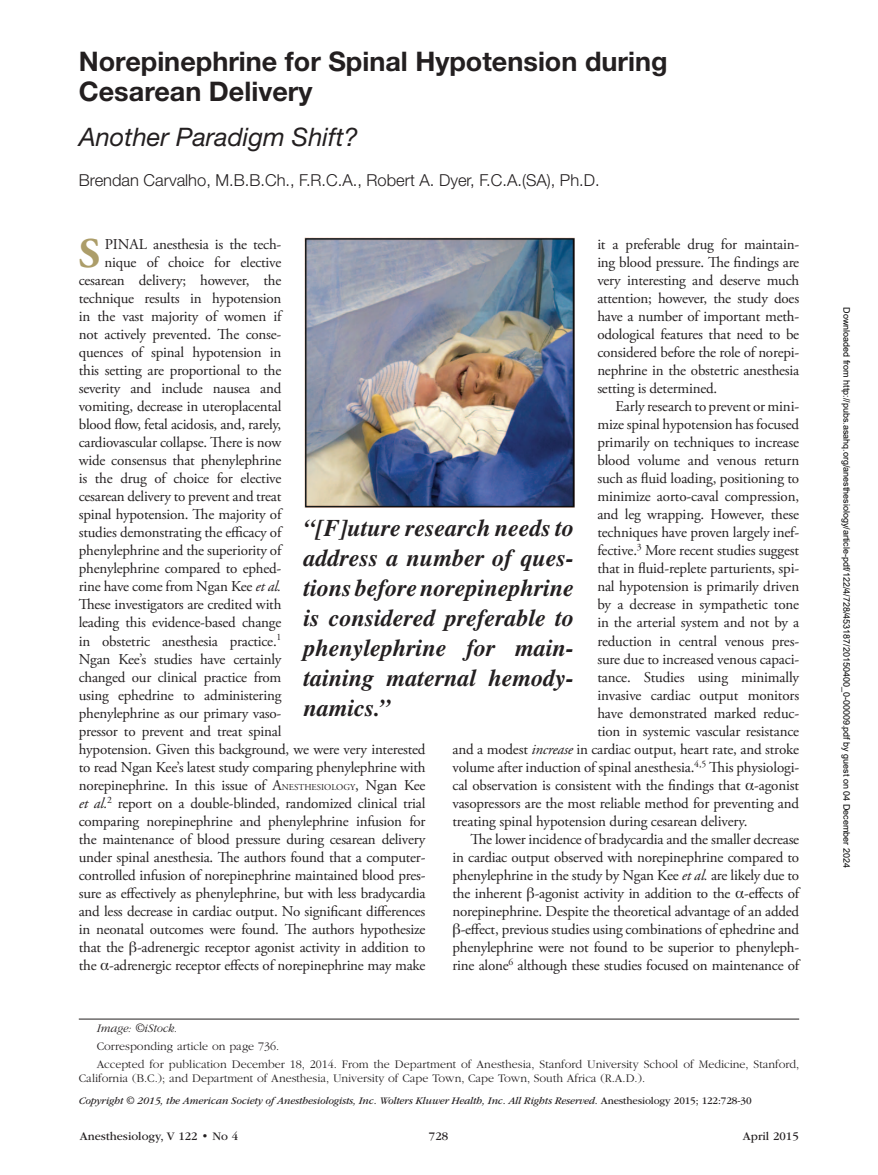
<style>
.page{position:relative;width:878px;height:1175px;background:#fff}
.page>*{position:absolute;margin:0;border:0;box-sizing:border-box;transform-origin:0 0}
.t1{font:700 42.15px "Adobe Garamond Pro";color:#ac9d69}
.t2{font:700 27px/30px "Helvetica Neue LT Std";color:#231f20}
.t3{font:italic 25.5px "Helvetica Neue LT Std";color:#231f20}
.t4{font:italic 700 24px/30px "Times";color:#231f20;text-align:justify}
.t5{font:300 16.5px "Helvetica Neue LT Std";color:#231f20}
.t6{font:15px/18px "Adobe Garamond Pro";letter-spacing:-.015em;color:#231f20;text-align:justify}
.t7{font:300 12px/18px "ITC Garamond Std";color:#231f20}
.t8{font:12px "ITC Garamond Std";color:#231f20}
.t9{font:italic 300 12px "ITC Garamond Std";color:#231f20}
.t10{font:italic 10.5px "ITC Garamond Std";letter-spacing:-.01em;color:#231f20}
.t11{font:9px "Arial";color:#000}
.s1{font-style:italic}
.s2{font-family:"Gandhari Unicode"}
.s3{font-size:9px}
.s4{font-style:normal}
</style>
<div class="page">
<hr style="left:79px;top:1018px;width:720px;height:1px;background:#231f20">
<img style="left:304px;top:238px;width:270px;height:270px">
<h2 class="t2" style="left:79px;top:45px;width:590px">Norepinephrine for Spinal Hypotension during<br>Cesarean Delivery</h2>
<h3 class="t3" style="left:79px;top:121px;width:281px">Another Paradigm Shift?</h3>
<p class="t5" style="left:79px;top:170px;width:522px">Brendan Carvalho, M.B.B.Ch., F.R.C.A., Robert A. Dyer, F.C.A.(SA), Ph.D.</p>
<h1 class="t1" style="left:79px;top:229px;width:23px">S</h1>
<p class="t6" style="left:105px;top:235px;width:178px">pinal anesthesia is the tech-</p>
<p class="t6" style="left:597px;top:235px;width:203px">it a preferable drug for maintain&shy;ing blood pressure. The findings are very interesting and deserve much attention; however, the study does have a number of important meth&shy;odological features that need to be considered before the role of norepi&shy;nephrine in the obstetric anesthesia setting is determined.</p>
<p class="t6" style="left:615px;top:398px;width:185px">Early research to prevent or mini-</p>
<p class="t6" style="left:597px;top:416px;width:203px">mize spinal hypotension has focused</p>
<p class="t6" style="left:597px;top:434px;width:203px">primarily on techniques to increase</p>
<p class="t6" style="left:597px;top:452px;width:203px">blood volume and venous return</p>
<p class="t6" style="left:597px;top:470px;width:203px">such as fluid loading, positioning to</p>
<p class="t6" style="left:597px;top:488px;width:203px">minimize aorto-caval compression,</p>
<p class="t6" style="left:597px;top:506px;width:203px">and leg wrapping. However, these</p>
<p class="t6" style="left:597px;top:524px;width:203px">techniques have proven largely inef-</p>
<p class="t6" style="left:597px;top:542px;width:203px">fective.<sup>3</sup> More recent studies suggest</p>
<p class="t6" style="left:597px;top:560px;width:203px">that in fluid-replete parturients, spi-</p>
<p class="t6" style="left:597px;top:578px;width:203px">nal hypotension is primarily driven</p>
<p class="t6" style="left:597px;top:596px;width:203px">by a decrease in sympathetic tone</p>
<p class="t6" style="left:597px;top:614px;width:203px">in the arterial system and not by a</p>
<p class="t6" style="left:597px;top:632px;width:203px">reduction in central venous pres-</p>
<p class="t6" style="left:597px;top:650px;width:203px">sure due to increased venous capaci-</p>
<p class="t6" style="left:597px;top:668px;width:204px">tance. Studies using minimally</p>
<p class="t6" style="left:597px;top:686px;width:203px">invasive cardiac output monitors</p>
<p class="t6" style="left:597px;top:704px;width:203px">have demonstrated marked reduc-</p>
<p class="t6" style="left:597px;top:722px;width:203px">tion in systemic vascular resistance</p>
<p class="t6" style="left:452px;top:740px;width:348px">and a modest <span class="s1">increase</span> in cardiac output, heart rate, and stroke</p>
<p class="t6" style="left:452px;top:758px;width:348px">volume after induction of spinal anesthesia.<sup>4,5</sup> This physiologi-</p>
<p class="t6" style="left:452px;top:776px;width:348px">cal observation is consistent with the findings that <span class="s2">α</span>-agonist</p>
<p class="t6" style="left:452px;top:794px;width:348px">vasopressors are the most reliable method for preventing and</p>
<p class="t6" style="left:452px;top:812px;width:296px">treating spinal hypotension during cesarean delivery.</p>
<p class="t6" style="left:470px;top:830px;width:330px">The lower incidence of bradycardia and the smaller decrease</p>
<p class="t6" style="left:452px;top:848px;width:348px">in cardiac output observed with norepinephrine compared to</p>
<p class="t6" style="left:452px;top:866px;width:348px">phenylephrine in the study by Ngan Kee <span class="s1">et al.</span> are likely due to</p>
<p class="t6" style="left:452px;top:884px;width:348px">the inherent <span class="s2">β</span>-agonist activity in addition to the <span class="s2">α</span>-effects of</p>
<p class="t6" style="left:452px;top:902px;width:348px">norepinephrine. Despite the theoretical advantage of an added</p>
<p class="t6" style="left:452px;top:920px;width:348px"><span class="s2">β</span>-effect, previous studies using combinations of ephedrine and</p>
<p class="t6" style="left:452px;top:938px;width:348px">phenylephrine were not found to be superior to phenyleph-</p>
<p class="t6" style="left:452px;top:956px;width:348px">rine alone<sup>6</sup> although these studies focused on maintenance of</p>
<p class="t6" style="left:105px;top:253px;width:178px">nique of choice for elective</p>
<p class="t6" style="left:79px;top:271px;width:204px">cesarean delivery; however, the</p>
<p class="t6" style="left:79px;top:289px;width:204px">technique results in hypotension</p>
<p class="t6" style="left:79px;top:307px;width:204px">in the vast majority of women if</p>
<p class="t6" style="left:79px;top:326px;width:204px">not actively prevented. The conse-</p>
<p class="t6" style="left:79px;top:344px;width:204px">quences of spinal hypotension in</p>
<p class="t6" style="left:79px;top:362px;width:204px">this setting are proportional to the</p>
<p class="t6" style="left:79px;top:380px;width:204px">severity and include nausea and</p>
<p class="t6" style="left:79px;top:398px;width:204px">vomiting, decrease in uteroplacental</p>
<p class="t6" style="left:79px;top:416px;width:204px">blood flow, fetal acidosis, and, rarely,</p>
<p class="t6" style="left:79px;top:434px;width:204px">cardiovascular collapse. There is now</p>
<p class="t6" style="left:79px;top:452px;width:204px">wide consensus that phenylephrine</p>
<p class="t6" style="left:79px;top:470px;width:204px">is the drug of choice for elective</p>
<p class="t6" style="left:79px;top:488px;width:204px">cesarean delivery to prevent and treat</p>
<p class="t6" style="left:79px;top:506px;width:204px">spinal hypotension. The majority of</p>
<p class="t6" style="left:79px;top:524px;width:204px">studies demonstrating the efficacy of</p>
<p class="t6" style="left:79px;top:542px;width:204px">phenylephrine and the superiority of</p>
<p class="t6" style="left:79px;top:560px;width:204px">phenylephrine compared to ephed-</p>
<p class="t6" style="left:79px;top:578px;width:204px">rine have come from Ngan Kee <span class="s1">et al.</span></p>
<p class="t6" style="left:79px;top:596px;width:204px">These investigators are credited with</p>
<p class="t6" style="left:79px;top:614px;width:204px">leading this evidence-based change</p>
<p class="t6" style="left:79px;top:632px;width:204px">in obstetric anesthesia practice.<sup>1</sup></p>
<p class="t6" style="left:79px;top:650px;width:204px">Ngan Kee’s studies have certainly</p>
<p class="t6" style="left:79px;top:668px;width:204px">changed our clinical practice from</p>
<p class="t6" style="left:79px;top:686px;width:204px">using ephedrine to administering</p>
<p class="t6" style="left:79px;top:704px;width:204px">phenylephrine as our primary vaso-</p>
<p class="t6" style="left:79px;top:722px;width:204px">pressor to prevent and treat spinal</p>
<p class="t6" style="left:79px;top:740px;width:348px">hypotension. Given this background, we were very interested</p>
<p class="t6" style="left:79px;top:758px;width:348px">to read Ngan Kee’s latest study comparing phenylephrine with</p>
<p class="t6" style="left:79px;top:776px;width:348px">norepinephrine. In this issue of A<span class="s3">nesthesiology</span>, Ngan Kee</p>
<p class="t6" style="left:79px;top:794px;width:348px"><span class="s1">et al.</span><sup>2</sup> report on a double-blinded, randomized clinical trial</p>
<p class="t6" style="left:79px;top:812px;width:348px">comparing norepinephrine and phenylephrine infusion for</p>
<p class="t6" style="left:79px;top:830px;width:348px">the maintenance of blood pressure during cesarean delivery</p>
<p class="t6" style="left:79px;top:848px;width:348px">under spinal anesthesia. The authors found that a computer-</p>
<p class="t6" style="left:79px;top:866px;width:348px">controlled infusion of norepinephrine maintained blood pres-</p>
<p class="t6" style="left:79px;top:884px;width:348px">sure as effectively as phenylephrine, but with less bradycardia</p>
<p class="t6" style="left:79px;top:902px;width:348px">and less decrease in cardiac output. No significant differences</p>
<p class="t6" style="left:79px;top:920px;width:348px">in neonatal outcomes were found. The authors hypothesize</p>
<p class="t6" style="left:79px;top:938px;width:348px">that the <span class="s2">β</span>-adrenergic receptor agonist activity in addition to</p>
<p class="t6" style="left:79px;top:956px;width:348px">the <span class="s2">α</span>-adrenergic receptor effects of norepinephrine may make</p>
<h3 class="t4" style="left:304px;top:512px;width:271px">“[F]uture research needs to address a number of ques&shy;tions before norepinephrine is considered preferable to phenylephrine for main&shy;taining maternal hemody&shy;namics.”</h3>
<p class="t9" style="left:97px;top:1021px;width:82px">Image: ©iStock.</p>
<p class="t7" style="left:97px;top:1037px;width:704px">Corresponding article on page 736.<br>Accepted for publication December 18, 2014. From the Department of Anesthesia, Stanford University School of Medicine, Stanford,</p>
<p class="t7" style="left:79px;top:1069px;width:568px">California (B.C.); and Department of Anesthesia, University of Cape Town, Cape Town, South Africa (R.A.D.).</p>
<p class="t10" style="left:79px;top:1095px;width:674px">Copyright © 2015, the American Society of Anesthesiologists, Inc. Wolters Kluwer Health, Inc. All Rights Reserved. <span class="s4">Anesthesiology 2015; 122:728-30</span></p>
<p class="t8" style="left:80px;top:1130px;width:160px">Anesthesiology, V 122 • No 4</p>
<p class="t8" style="left:429px;top:1130px;width:21px">728</p>
<p class="t8" style="left:742px;top:1130px;width:57px">April 2015</p>
<p class="t11" style="left:850px;top:307px;width:562px;rotate:90deg">Downloaded from http://pubs.asahq.org/anesthesiology/article-pdf/122/4/728/453187/20150400_0-00009.pdf by guest on 04 December 2024</p>
</div>
